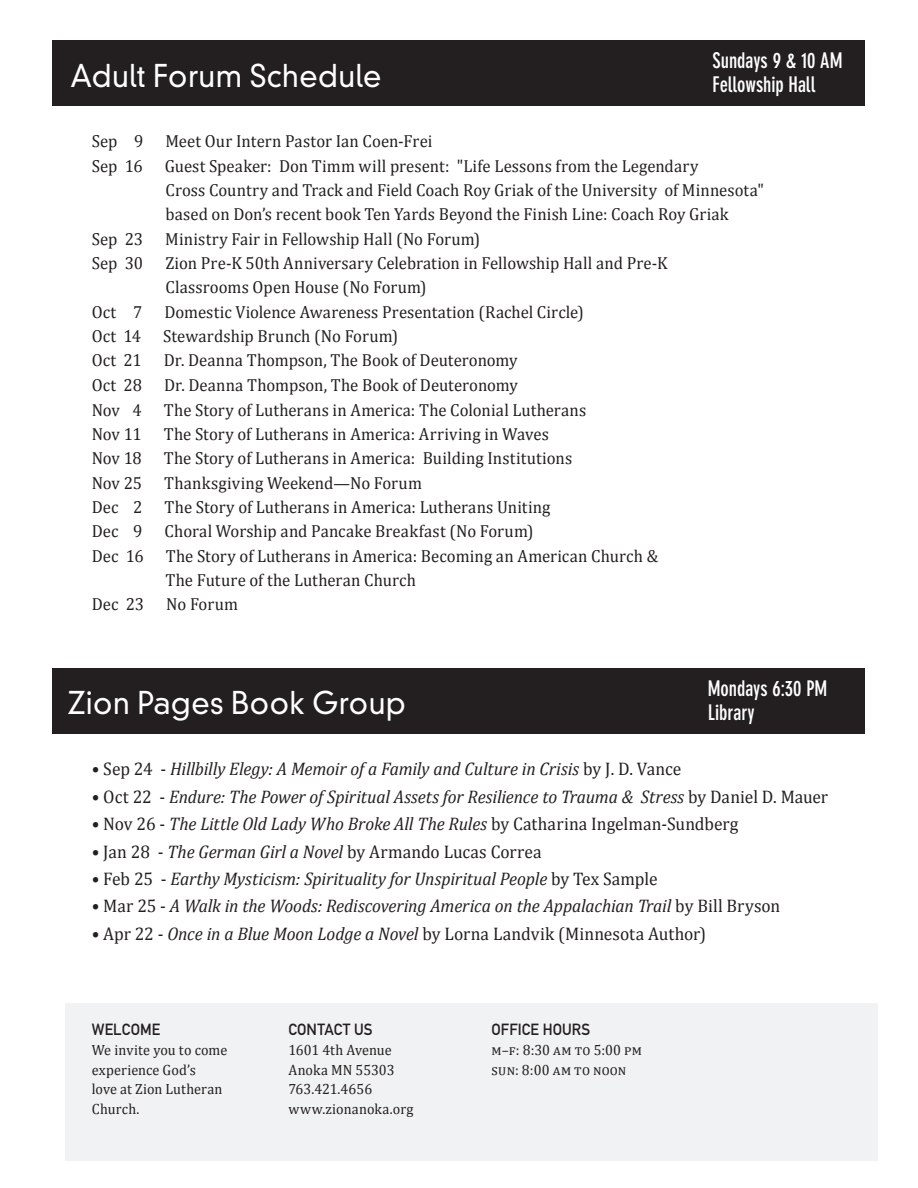
<style>
.page{position:relative;width:918px;height:1188px;background:#fff}
.page>*{position:absolute;margin:0;border:0;box-sizing:border-box;transform-origin:0 0}
.t1{font:300 30.45px "DIN Neuzeit Grotesk Std";letter-spacing:.01em;color:#fff;scale:.96 1}
.t2{font:700 condensed 21.3px/24.3px "DIN Neuzeit Grotesk Std";color:#fff;scale:.96 1}
.t3{font:italic 18.3px "Cambria";letter-spacing:-.01em;color:#231f20;scale:.96 1}
.t4{font:18.3px "Cambria";color:#231f20;scale:.96 1}
.t5{font:17.55px/24.3px "Cambria";color:#231f20;scale:.96 1}
.t6{font:16.05px "DIN Mittelschrift Std";letter-spacing:.005em;color:#231f20;scale:.96 1}
.t7{font:14.85px/19.8px "Cambria";letter-spacing:.005em;color:#231f20;scale:.96 1}
.s1{font-style:normal}
.s2{font-style:italic}
</style>
<div class="page">
<div style="left:52px;top:41px;width:813px;height:65px;background:#231f20"></div>
<div style="left:65px;top:1003px;width:813px;height:158px;background:#f1f2f3"></div>
<div style="left:52px;top:668px;width:813px;height:65px;background:#231f20"></div>
<p class="t1" style="left:71px;top:57px;width:325px">Adult Forum Schedule</p>
<p class="t2" style="left:713px;top:48px;width:137px">Sundays 9 &amp; 10 AM<br>Fellowship Hall</p>
<p class="t5" style="left:92px;top:129px;width:55px">Sep 9</p>
<p class="t5" style="left:166px;top:129px;width:279px">Meet Our Intern Pastor Ian Coen-Frei</p>
<p class="t5" style="left:92px;top:153px;width:55px">Sep 16</p>
<p class="t5" style="left:165px;top:153px;width:626px">Guest Speaker: Don Timm will present: "Life Lessons from the Legendary<br>Cross Country and Track and Field Coach Roy Griak of the University of Minnesota" based on Don’s recent book Ten Yards Beyond the Finish Line: Coach Roy Griak</p>
<p class="t5" style="left:92px;top:226px;width:55px">Sep 23</p>
<p class="t5" style="left:165px;top:226px;width:330px">Ministry Fair in Fellowship Hall (No Forum)</p>
<p class="t5" style="left:92px;top:251px;width:55px">Sep 30</p>
<p class="t5" style="left:165px;top:251px;width:525px">Zion Pre-K 50th Anniversary Celebration in Fellowship Hall and Pre-K<br>Classrooms Open House (No Forum)</p>
<p class="t5" style="left:92px;top:299px;width:54px">Oct 7</p>
<p class="t5" style="left:164px;top:299px;width:438px">Domestic Violence Awareness Presentation (Rachel Circle)</p>
<p class="t5" style="left:92px;top:324px;width:53px">Oct 14</p>
<p class="t5" style="left:163px;top:324px;width:246px">Stewardship Brunch (No Forum)</p>
<p class="t5" style="left:92px;top:348px;width:54px">Oct 21</p>
<p class="t5" style="left:164px;top:348px;width:370px">Dr. Deanna Thompson, The Book of Deuteronomy</p>
<p class="t5" style="left:92px;top:372px;width:54px">Oct 28</p>
<p class="t5" style="left:164px;top:372px;width:370px">Dr. Deanna Thompson, The Book of Deuteronomy</p>
<p class="t5" style="left:92px;top:398px;width:54px">Nov 4</p>
<p class="t5" style="left:164px;top:398px;width:441px">The Story of Lutherans in America: The Colonial Lutherans</p>
<p class="t5" style="left:92px;top:422px;width:54px">Nov 11</p>
<p class="t5" style="left:164px;top:422px;width:403px">The Story of Lutherans in America: Arriving in Waves</p>
<p class="t5" style="left:92px;top:446px;width:54px">Nov 18</p>
<p class="t5" style="left:164px;top:446px;width:427px">The Story of Lutherans in America: Building Institutions</p>
<p class="t5" style="left:92px;top:471px;width:54px">Nov 25</p>
<p class="t5" style="left:164px;top:471px;width:270px">Thanksgiving Weekend—No Forum</p>
<p class="t5" style="left:92px;top:495px;width:54px">Dec 2</p>
<p class="t5" style="left:165px;top:495px;width:404px">The Story of Lutherans in America: Lutherans Uniting</p>
<p class="t5" style="left:92px;top:519px;width:54px">Dec 9</p>
<p class="t5" style="left:165px;top:519px;width:386px">Choral Worship and Pancake Breakfast (No Forum)</p>
<p class="t5" style="left:92px;top:544px;width:56px">Dec 16</p>
<p class="t5" style="left:165px;top:544px;width:515px">The Story of Lutherans in America: Becoming an American Church &amp;<br>The Future of the Lutheran Church</p>
<p class="t5" style="left:92px;top:592px;width:56px">Dec 23</p>
<p class="t5" style="left:166px;top:592px;width:76px">No Forum</p>
<p class="t1" style="left:68px;top:684px;width:354px">Zion Pages Book Group</p>
<p class="t2" style="left:708px;top:676px;width:126px">Mondays 6:30 PM<br>Library</p>
<p class="t3" style="left:92px;top:756px;width:616px"><span class="s1">• Sep 24 -</span> Hillbilly Elegy: A Memoir of a Family and Culture in Crisis <span class="s1">by J. D. Vance</span></p>
<p class="t3" style="left:92px;top:784px;width:769px"><span class="s1">• Oct 22 -</span> Endure: The Power of Spiritual Assets for Resilience to Trauma &amp; Stress <span class="s1">by Daniel D. Mauer</span></p>
<p class="t4" style="left:92px;top:813px;width:675px">• Nov 26 - <span class="s2">The Little Old Lady Who Broke All The Rules</span> by Catharina Ingelman-Sundberg</p>
<p class="t4" style="left:92px;top:841px;width:470px">• Jan 28 - <span class="s2">The German Girl a Novel</span> by Armando Lucas Correa</p>
<p class="t3" style="left:92px;top:866px;width:591px"><span class="s1">• Feb 25 -</span> Earthy Mysticism: Spirituality for Unspiritual People <span class="s1">by Tex Sample</span></p>
<p class="t3" style="left:92px;top:893px;width:719px"><span class="s1">• Mar 25 -</span> A Walk in the Woods: Rediscovering America on the Appalachian Trail <span class="s1">by Bill Bryson</span></p>
<p class="t4" style="left:92px;top:923px;width:642px">• Apr 22 - <span class="s2">Once in a Blue Moon Lodge a Novel</span> by Lorna Landvik (Minnesota Author)</p>
<p class="t6" style="left:92px;top:1020px;width:73px">WELCOME</p>
<p class="t7" style="left:92px;top:1040px;width:143px">We invite you to come experience God’s<br>love at Zion Lutheran<br>Church.</p>
<p class="t6" style="left:288px;top:1020px;width:89px">CONTACT US</p>
<p class="t7" style="left:288px;top:1040px;width:132px">1601 4th Avenue<br>Anoka MN 55303<br>763.421.4656 www.zionanoka.org</p>
<p class="t6" style="left:492px;top:1020px;width:104px">OFFICE HOURS</p>
<p class="t7" style="left:492px;top:1040px;width:158px">m–f: 8:30 am to 5:00 pm sun: 8:00 am to noon</p>
</div>
